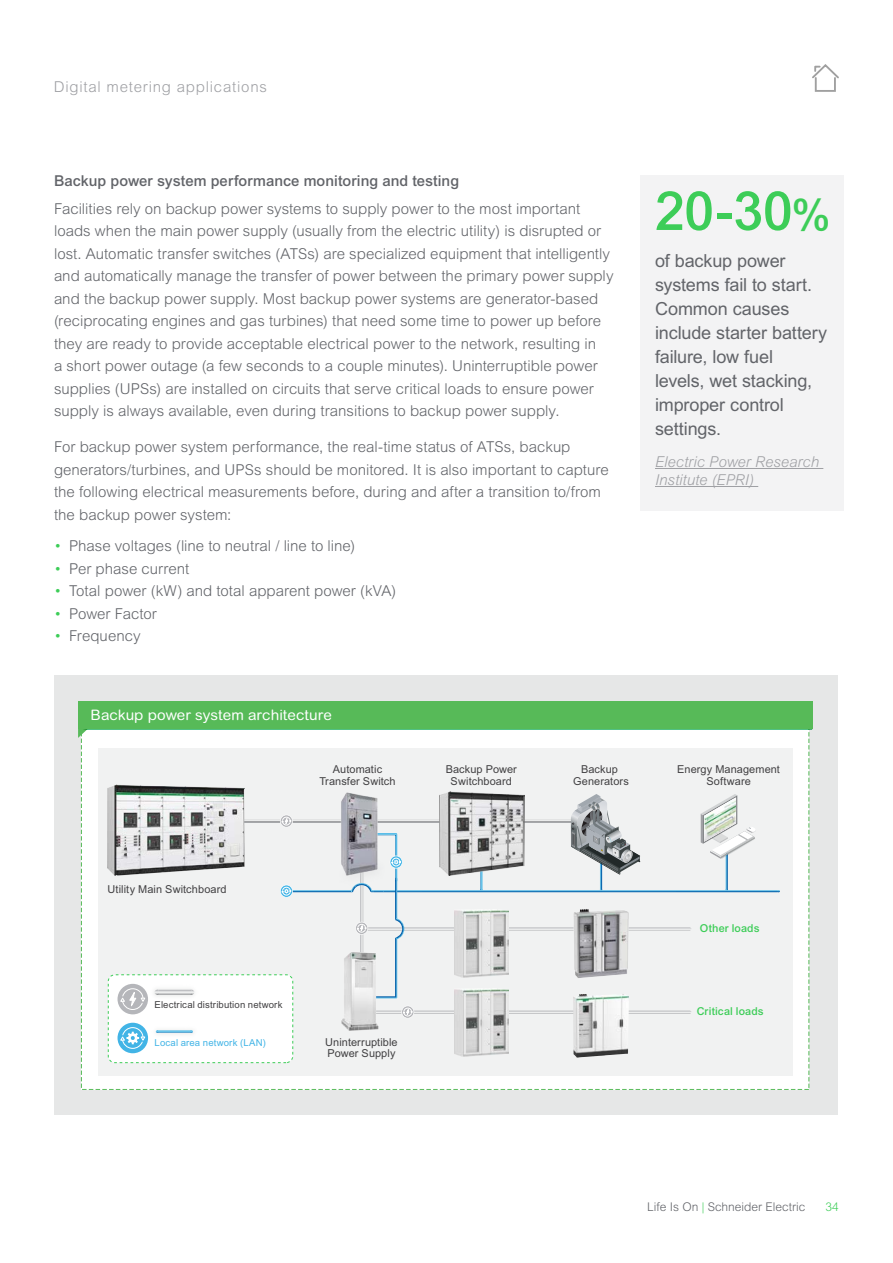
<style>
.page{position:relative;width:893px;height:1263px;background:#fff}
.page>*{position:absolute;margin:0;border:0;box-sizing:border-box;transform-origin:0 0}
.t1{font:500 54px "Arial MT Pro";color:#3dcd58}
.t2{font:18px/24px "Arial MT Pro";letter-spacing:-.005em;color:#626469}
.t3{font:300 15px/22.5px "Arial MT Pro";color:#626469}
.t4{font:500 15px "Arial MT Pro";letter-spacing:.005em;color:#626469}
.t5{font:italic 300 15px/18px "Arial MT Pro";color:#9fa0a4}
.t6{font:300 15px "Arial MT Pro";letter-spacing:.05em;color:#9fa0a4}
.t7{font:14.4px "Arial Rounded MT Pro";color:#fff;scale:1.04 1}
.t8{font:300 12px "Arial MT Pro";color:#626469}
.t9{font:300 12px "Arial MT Pro";color:#3dcd58}
.t10{font:10.95px/11.6px "Arial MT Pro";letter-spacing:.01em;color:#414042;text-align:center}
.t11{font:500 10.95px "Arial MT Pro";letter-spacing:.015em;color:#3dcd58}
.t12{font:9.6px "Arial MT Pro";letter-spacing:.015em;color:#414042}
.t13{font:9.6px "Arial MT Pro";letter-spacing:.015em;color:#42b4e6}
.s1{color:#3dcd58}
.s2{font-size:43.5px}
</style>
<div class="page">
<div style="left:815px;top:77px;width:21px;height:15px;border:2px solid #a0a0a0"></div>
<svg style="left:812px;top:64px;width:27px;height:16px"></svg>
<div style="left:54px;top:675px;width:783px;height:439px;background:#e6e7e7"></div>
<div style="left:81px;top:717px;width:728px;height:372px;background:#fff"></div>
<svg style="left:78px;top:728px;width:734px;height:10px"></svg>
<div style="left:78px;top:701px;width:734px;height:27px;background:#57ba58"></div>
<div style="left:98px;top:748px;width:694px;height:327px;background:#f1f2f2"></div>
<hr style="left:363px;top:1010px;width:327px;height:3px;background:#fff">
<img style="left:341px;top:998px;width:43px;height:33px">
<img style="left:454px;top:998px;width:55px;height:59px">
<img style="left:444px;top:791px;width:53px;height:3px">
<img style="left:107px;top:784px;width:138px;height:92px">
<img style="left:573px;top:998px;width:50px;height:59px">
<div style="left:108px;top:975px;width:185px;height:88px;background:#fff;border-radius:7px"></div>
<div style="left:108px;top:974px;width:185px;height:89px;border:1px dashed #3dcd58;border-radius:7px"></div>
<img style="left:154px;top:989px;width:41px;height:7px">
<svg style="left:155px;top:990px;width:39px;height:5px"></svg>
<div style="left:118px;top:984px;width:30px;height:30px;background:#b5b6ba;border-radius:50%"></div>
<svg style="left:120px;top:988px;width:26px;height:22px"></svg>
<svg style="left:156px;top:1030px;width:37px;height:3px"></svg>
<div style="left:118px;top:1023px;width:30px;height:30px;background:#42b4e6;border-radius:50%"></div>
<svg style="left:120px;top:1027px;width:26px;height:22px"></svg>
<svg style="left:401px;top:1006px;width:13px;height:12px"></svg>
<svg style="left:224px;top:794px;width:556px;height:204px"></svg>
<div style="left:641px;top:176px;width:203px;height:335px;background:#f3f3f4"></div>
<hr style="left:655px;top:468px;width:168px;height:1px;background:#9fa0a4">
<hr style="left:655px;top:486px;width:103px;height:1px;background:#9fa0a4">
<p class="t6" style="left:54px;top:77px;width:215px">Digital metering applications</p>
<p class="t4" style="left:54px;top:172px;width:407px">Backup power system performance monitoring and testing</p>
<p class="t3" style="left:54px;top:197px;width:561px">Facilities rely on backup power systems to supply power to the most important loads when the main power supply (usually from the electric utility) is disrupted or lost. Automatic transfer switches (ATSs) are specialized equipment that intelligently and automatically manage the transfer of power between the primary power supply and the backup power supply. Most backup power systems are generator-based (reciprocating engines and gas turbines) that need some time to power up before they are ready to provide acceptable electrical power to the network, resulting in<br>a short power outage (a few seconds to a couple minutes). Uninterruptible power supplies (UPSs) are installed on circuits that serve critical loads to ensure power supply is always available, even during transitions to backup power supply.</p>
<p class="t3" style="left:54px;top:436px;width:556px">For backup power system performance, the real-time status of ATSs, backup generators/turbines, and UPSs should be monitored. It is also important to capture the following electrical measurements before, during and after a transition to/from the backup power system:</p>
<p class="t3" style="left:54px;top:535px;width:303px"><span class="s1">•</span> Phase voltages (line to neutral / line to line)</p>
<p class="t3" style="left:54px;top:557px;width:137px"><span class="s1">•</span> Per phase current</p>
<p class="t3" style="left:54px;top:580px;width:344px"><span class="s1">•</span> Total power (kW) and total apparent power (kVA)</p>
<p class="t3" style="left:54px;top:603px;width:104px"><span class="s1">•</span> Power Factor</p>
<p class="t3" style="left:54px;top:625px;width:88px"><span class="s1">•</span> Frequency</p>
<p class="t7" style="left:91px;top:706px;width:234px">Backup power system architecture</p>
<h1 class="t1" style="left:655px;top:179px;width:177px">20-30<span class="s2">%</span></h1>
<p class="t2" style="left:655px;top:250px;width:174px">of backup power systems fail to start.<br>Common causes include starter battery failure, low fuel<br>levels, wet stacking, improper control settings.</p>
<p class="t5" style="left:655px;top:453px;width:166px">Electric Power Research<br>Institute (EPRI)</p>
<p class="t10" style="left:108px;top:884px;width:120px">Utility Main Switchboard</p>
<p class="t10" style="left:319px;top:764px;width:78px">Automatic<br>Transfer Switch</p>
<p class="t12" style="left:155px;top:999px;width:129px">Electrical distribution network</p>
<p class="t13" style="left:155px;top:1037px;width:113px">Local area network (LAN)</p>
<p class="t10" style="left:325px;top:1036px;width:74px;text-align:left">Uninterruptible<br>Power Supply</p>
<p class="t10" style="left:446px;top:764px;width:73px">Backup Power<br>Switchboard</p>
<p class="t10" style="left:573px;top:764px;width:57px">Backup<br>Generators</p>
<p class="t10" style="left:677px;top:764px;width:104px">Energy Management<br>Software</p>
<p class="t11" style="left:700px;top:921px;width:61px">Other loads</p>
<p class="t11" style="left:697px;top:1005px;width:69px">Critical loads</p>
<p class="t8" style="left:647px;top:1199px;width:160px">Life Is On <span class="s1">|</span> Schneider Electric</p>
<p class="t9" style="left:826px;top:1199px;width:15px">34</p>
</div>
